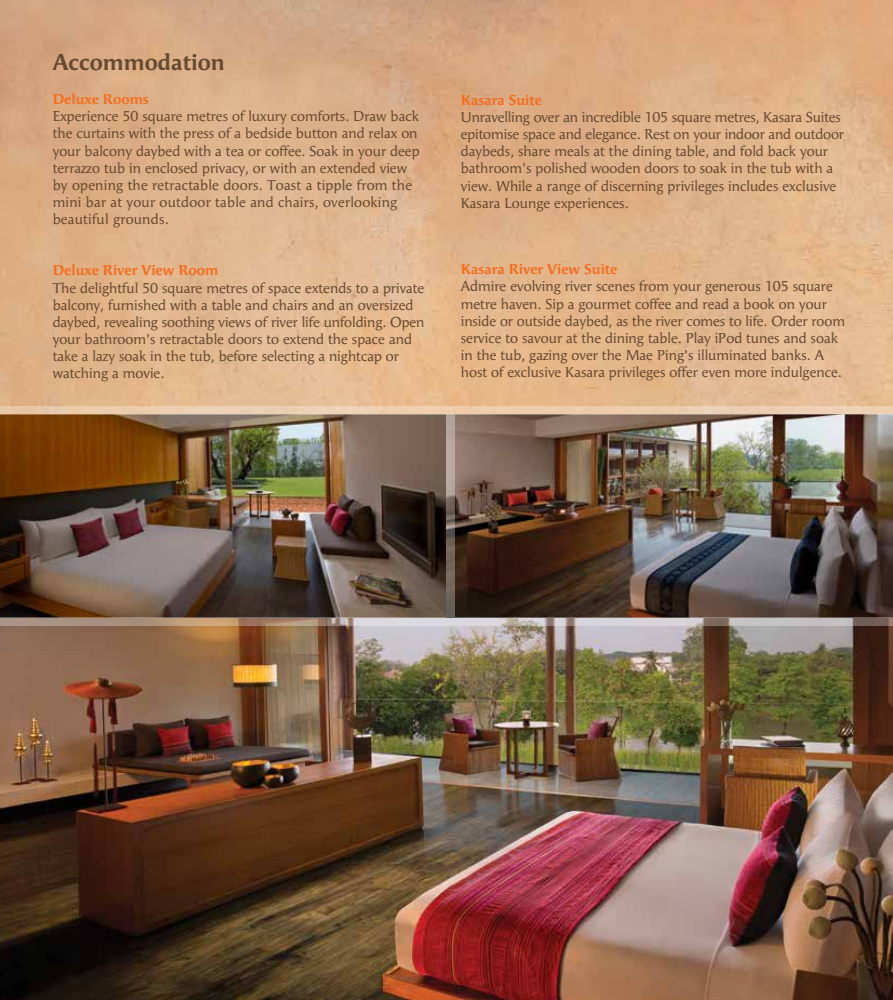
<style>
.page{position:relative;width:893px;height:1000px;background:#fff}
.page>*{position:absolute;margin:0;border:0;box-sizing:border-box;transform-origin:0 0}
.t1{font:700 22.5px "Angie";color:#654931}
.t2{font:14.25px/17.1px "Angie";color:#654931}
.t3{font:700 14.25px "Angie";color:#f36f21}
</style>
<div class="page">
<img style="left:0;top:0;width:893px;height:406px">
<img style="left:0;top:415px;width:893px;height:584px">
<svg style="left:0;top:617px;width:893px;height:8px;background:#b3a59c"></svg>
<svg style="left:446px;top:415px;width:9px;height:202px;background:#8d7e76"></svg>
<div style="left:0;top:406px;width:893px;height:9px;background:#eccdaf"></div>
<h1 class="t1" style="left:53px;top:50px;width:174px">Accommodation</h1>
<p class="t3" style="left:53px;top:92px;width:98px">Deluxe Rooms</p>
<p class="t2" style="left:53px;top:108px;width:368px">Experience 50 square metres of luxury comforts. Draw back the curtains with the press of a bedside button and relax on your balcony daybed with a tea or coffee. Soak in your deep terrazzo tub in enclosed privacy, or with an extended view by opening the retractable doors. Toast a tipple from the mini bar at your outdoor table and chairs, overlooking beautiful grounds.</p>
<p class="t3" style="left:53px;top:263px;width:167px">Deluxe River View Room</p>
<p class="t2" style="left:53px;top:279px;width:373px">The delightful 50 square metres of space extends to a private balcony, furnished with a table and chairs and an oversized daybed, revealing soothing views of river life unfolding. Open your bathroom’s retractable doors to extend the space and take a lazy soak in the tub, before selecting a nightcap or watching a movie.</p>
<p class="t3" style="left:461px;top:92px;width:83px">Kasara Suite</p>
<p class="t2" style="left:461px;top:109px;width:385px">Unravelling over an incredible 105 square metres, Kasara Suites epitomise space and elegance. Rest on your indoor and outdoor daybeds, share meals at the dining table, and fold back your bathroom’s polished wooden doors to soak in the tub with a view. While a range of discerning privileges includes exclusive Kasara Lounge experiences.</p>
<p class="t3" style="left:461px;top:262px;width:158px">Kasara River View Suite</p>
<p class="t2" style="left:461px;top:278px;width:386px">Admire evolving river scenes from your generous 105 square metre haven. Sip a gourmet coffee and read a book on your inside or outside daybed, as the river comes to life. Order room service to savour at the dining table. Play iPod tunes and soak in the tub, gazing over the Mae Ping’s illuminated banks. A host of exclusive Kasara privileges offer even more indulgence.</p>
</div>
